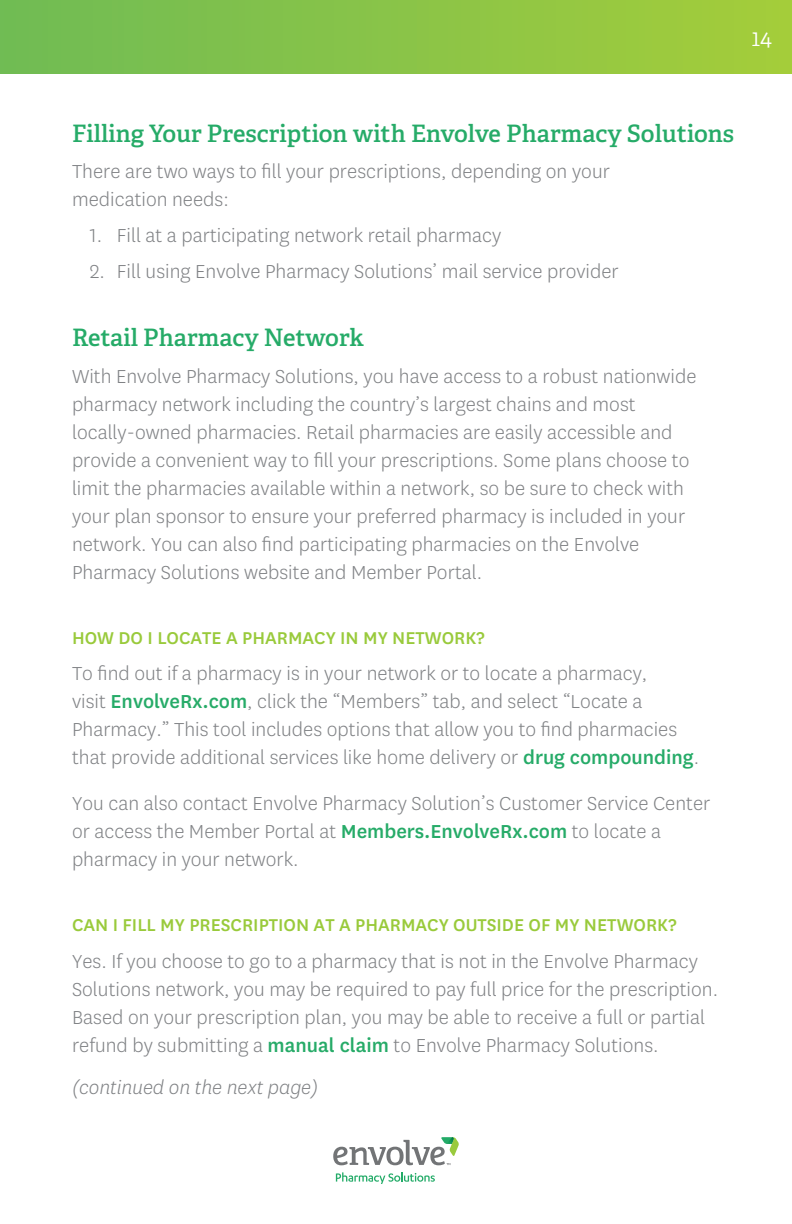
<style>
.page{position:relative;width:792px;height:1224px;background:#fff}
.page>*{position:absolute;margin:0;border:0;box-sizing:border-box;transform-origin:0 0}
.t1{font:600 24px "Adelle";color:#26ab68}
.t2{font:300 24px "Adelle";color:#fff}
.t3{font:300 22px/28px "Centene Sans";color:#808285}
.t4{font:italic 300 22px "Centene Sans";color:#808285}
.t5{font:500 20px "Centene Sans";color:#99ca3b}
.s1{font-weight:500;color:#26ab68}
</style>
<div class="page">
<svg style="left:333px;top:1137px;width:126px;height:28px"></svg>
<svg style="left:336px;top:1172px;width:99px;height:12px"></svg>
<div style="left:0;top:0;width:792px;height:73px;background:linear-gradient(to right,#6fbb54,#a4cd3a)"></div>
<p class="t2" style="left:752px;top:23px;width:22px">14</p>
<h1 class="t1" style="left:72px;top:118px;width:664px">Filling Your Prescription with Envolve Pharmacy Solutions</h1>
<p class="t3" style="left:72px;top:157px;width:539px">There are two ways to fill your prescriptions, depending on your medication needs:</p>
<p class="t3" style="left:90px;top:221px;width:413px">1. Fill at a participating network retail pharmacy</p>
<p class="t3" style="left:90px;top:257px;width:530px">2. Fill using Envolve Pharmacy Solutions’ mail service provider</p>
<h2 class="t1" style="left:72px;top:323px;width:294px">Retail Pharmacy Network</h2>
<p class="t3" style="left:72px;top:362px;width:626px">With Envolve Pharmacy Solutions, you have access to a robust nationwide pharmacy network including the country’s largest chains and most locally-owned pharmacies. Retail pharmacies are easily accessible and provide a convenient way to fill your prescriptions. Some plans choose to limit the pharmacies available within a network, so be sure to check with your plan sponsor to ensure your preferred pharmacy is included in your network. You can also find participating pharmacies on the Envolve Pharmacy Solutions website and Member Portal.</p>
<p class="t5" style="left:72px;top:627px;width:414px">HOW DO I LOCATE A PHARMACY IN MY NETWORK?</p>
<p class="t3" style="left:72px;top:659px;width:629px">To find out if a pharmacy is in your network or to locate a pharmacy,<br>visit <span class="s1">EnvolveRx.com</span>, click the “Members” tab, and select “Locate a Pharmacy.” This tool includes options that allow you to find pharmacies that provide additional services like home delivery or <span class="s1">drug compounding</span>.</p>
<p class="t3" style="left:72px;top:790px;width:640px">You can also contact Envolve Pharmacy Solution’s Customer Service Center or access the Member Portal at <span class="s1">Members.EnvolveRx.com</span> to locate a pharmacy in your network.</p>
<p class="t5" style="left:72px;top:915px;width:606px">CAN I FILL MY PRESCRIPTION AT A PHARMACY OUTSIDE OF MY NETWORK?</p>
<p class="t3" style="left:72px;top:947px;width:648px">Yes. If you choose to go to a pharmacy that is not in the Envolve Pharmacy Solutions network, you may be required to pay full price for the prescription.<br>Based on your prescription plan, you may be able to receive a full or partial refund by submitting a <span class="s1">manual claim</span> to Envolve Pharmacy Solutions.</p>
<p class="t4" style="left:72px;top:1076px;width:248px">(continued on the next page)</p>
</div>
